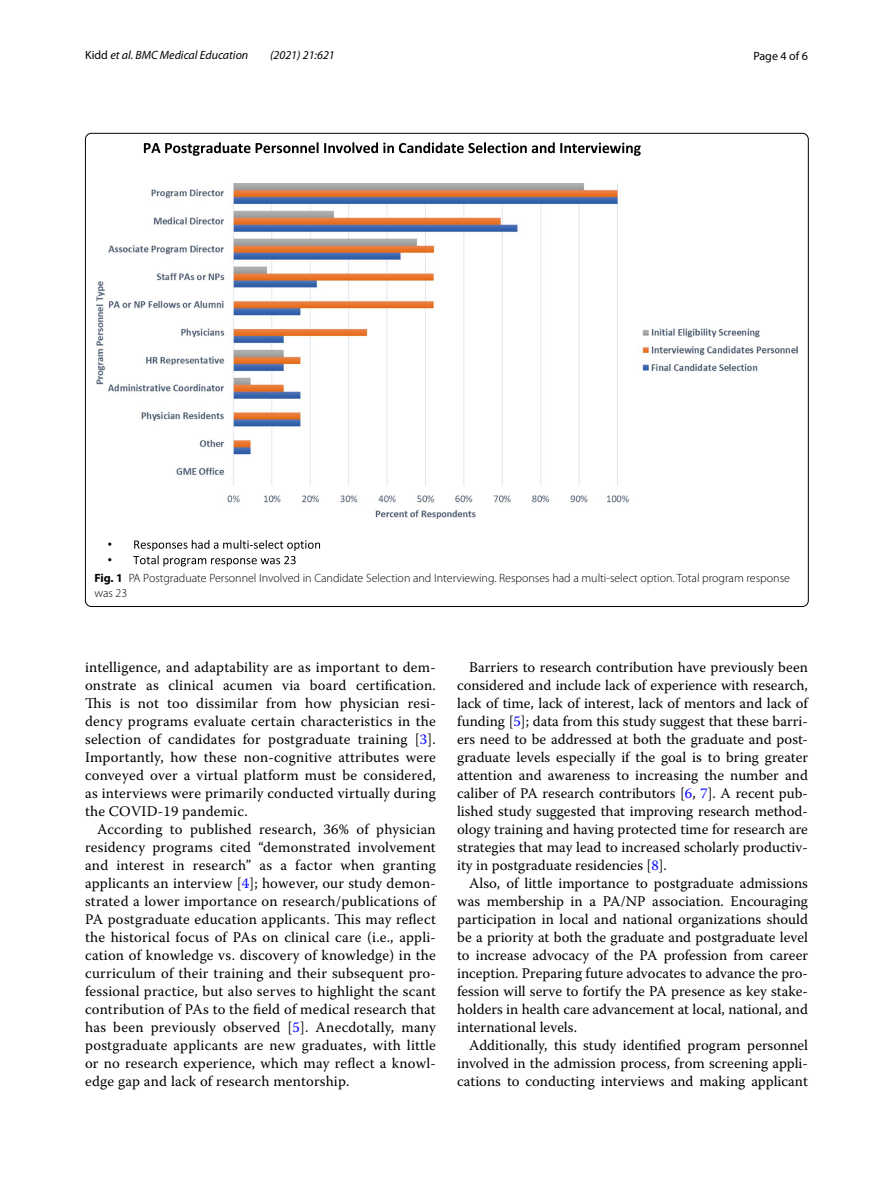
<style>
.page{position:relative;width:893px;height:1187px;background:#fff}
.page>*{position:absolute;margin:0;border:0;box-sizing:border-box;transform-origin:0 0}
.t1{font:14.7px/18px "Warnock Pro";letter-spacing:.005em;color:#000;text-align:justify}
.t2{font:300 12px/15px "Myriad Pro";color:#000}
.t3{font:italic 12px "Myriad Pro";color:#000}
.t4{font:12px "Myriad Pro";color:#000}
.s1{font-style:normal}
.s2{font-weight:700}
.s3{color:#00f}
</style>
<div class="page">
<img style="left:97px;top:183px;width:700px;height:335px">
<svg style="left:144px;top:142px;width:497px;height:14px"></svg>
<svg style="left:133px;top:540px;width:187px;height:26px"></svg>
<p class="t3" style="left:85px;top:48px;width:165px"><span class="s1">Kidd</span> et al. BMC Medical Education</p>
<p class="t3" style="left:270px;top:48px;width:66px">(2021) 21:621</p>
<p class="t4" style="left:753px;top:48px;width:56px">Page 4 of 6</p>
<p class="t2" style="left:94px;top:570px;width:697px"><span class="s2">Fig. 1</span> PA Postgraduate Personnel Involved in Candidate Selection and Interviewing. Responses had a multi-select option. Total program response was 23</p>
<p class="t1" style="left:85px;top:658px;width:352px">intelligence, and adaptability are as important to dem&shy;onstrate as clinical acumen via board certification.<br>This is not too dissimilar from how physician resi&shy;dency programs evaluate certain characteristics in the selection of candidates for postgraduate training [<span class="s3">3</span>].<br>Importantly, how these non-cognitive attributes were conveyed over a virtual platform must be considered, as interviews were primarily conducted virtually during the COVID-19 pandemic.</p>
<p class="t1" style="left:85px;top:820px;width:352px;text-indent:12px">According to published research, 36% of physician residency programs cited “demonstrated involvement and interest in research” as a factor when granting applicants an interview [<span class="s3">4</span>]; however, our study demon&shy;strated a lower importance on research/publications of PA postgraduate education applicants. This may reflect the historical focus of PAs on clinical care (i.e., appli&shy;cation of knowledge vs. discovery of knowledge) in the curriculum of their training and their subsequent pro&shy;fessional practice, but also serves to highlight the scant contribution of PAs to the field of medical research that has been previously observed [<span class="s3">5</span>]. Anecdotally, many postgraduate applicants are new graduates, with little or no research experience, which may reflect a knowl&shy;edge gap and lack of research mentorship.</p>
<p class="t1" style="left:457px;top:658px;width:352px;text-indent:12px">Barriers to research contribution have previously been considered and include lack of experience with research, lack of time, lack of interest, lack of mentors and lack of funding [<span class="s3">5</span>]; data from this study suggest that these barri&shy;ers need to be addressed at both the graduate and post&shy;graduate levels especially if the goal is to bring greater attention and awareness to increasing the number and caliber of PA research contributors [<span class="s3">6</span>, <span class="s3">7</span>]. A recent pub&shy;lished study suggested that improving research method&shy;ology training and having protected time for research are strategies that may lead to increased scholarly productiv&shy;ity in postgraduate residencies [<span class="s3">8</span>].</p>
<p class="t1" style="left:457px;top:874px;width:352px;text-indent:12px">Also, of little importance to postgraduate admissions was membership in a PA/NP association. Encouraging participation in local and national organizations should be a priority at both the graduate and postgraduate level to increase advocacy of the PA profession from career inception. Preparing future advocates to advance the pro&shy;fession will serve to fortify the PA presence as key stake&shy;holders in health care advancement at local, national, and international levels.</p>
<p class="t1" style="left:457px;top:1036px;width:352px;text-indent:12px">Additionally, this study identified program personnel involved in the admission process, from screening appli&shy;cations to conducting interviews and making applicant</p>
</div>
